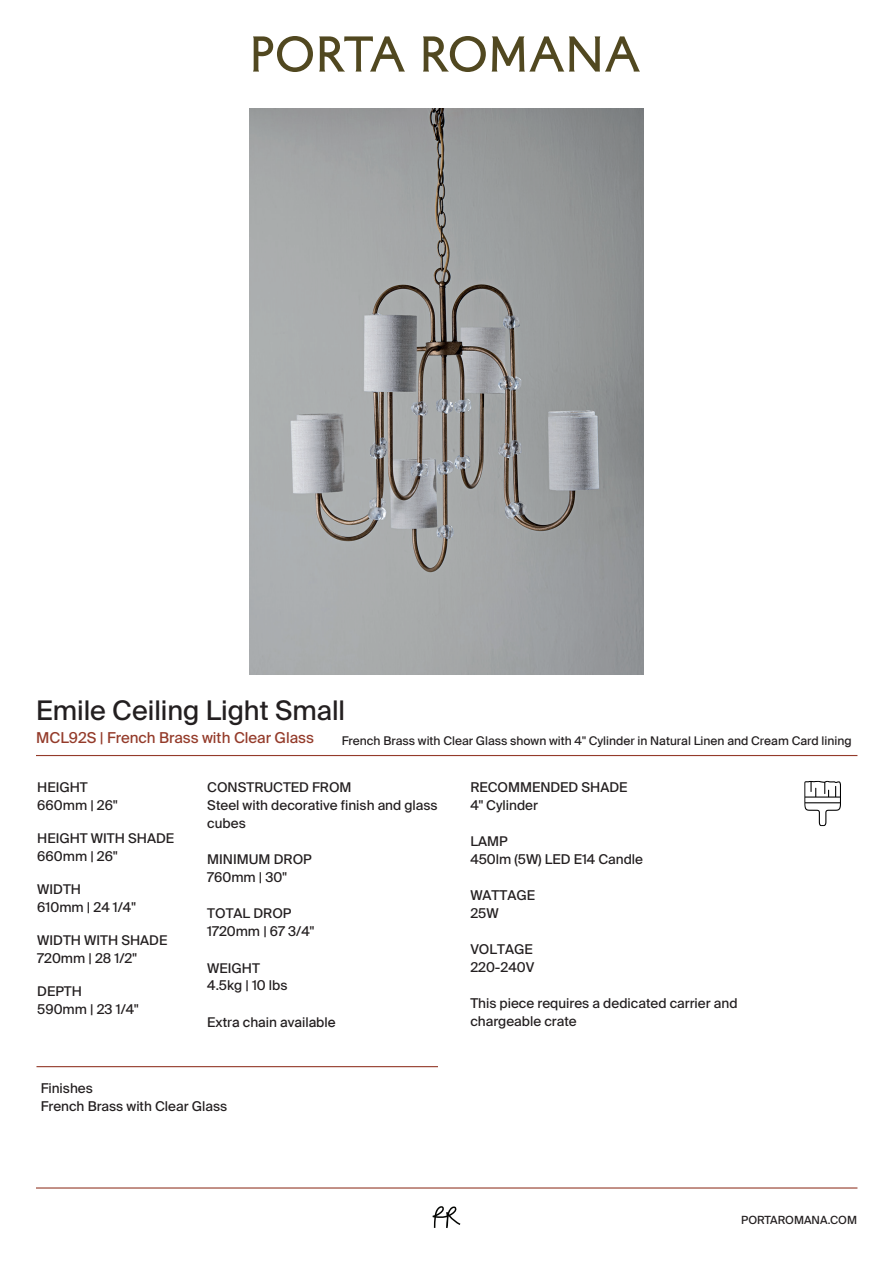
<style>
.page{position:relative;width:893px;height:1263px;background:#fff}
.page>*{position:absolute;margin:0;border:0;box-sizing:border-box;transform-origin:0 0}
.t1{font:27px "Suisse Intl";color:#231f20}
.t2{font:15px "Suisse Intl";color:#943b2a}
.t3{font:13.5px/18px "Suisse Intl";color:#231f20}
.t4{font:12px "Suisse Intl";color:#231f20}
.t5{font:11.25px "Suisse Intl";color:#231f20}
</style>
<div class="page">
<hr style="left:36px;top:755px;width:821px;height:1px;background:#943b2a">
<img style="left:250px;top:108px;width:393px;height:566px">
<svg style="left:253px;top:36px;width:60px;height:36px"></svg>
<svg style="left:319px;top:36px;width:86px;height:36px"></svg>
<svg style="left:423px;top:36px;width:63px;height:36px"></svg>
<svg style="left:492px;top:36px;width:148px;height:36px"></svg>
<hr style="left:36px;top:1066px;width:402px;height:1px;background:#943b2a">
<svg style="left:433px;top:1206px;width:27px;height:22px"></svg>
<hr style="left:36px;top:1187px;width:821px;height:1px;background:#943b2a">
<img style="left:804px;top:780px;width:37px;height:47px">
<h1 class="t1" style="left:36px;top:695px;width:311px">Emile Ceiling Light Small</h1>
<p class="t2" style="left:36px;top:729px;width:279px">MCL92S | French Brass with Clear Glass</p>
<p class="t4" style="left:342px;top:734px;width:511px">French Brass with Clear Glass shown with 4" Cylinder in Natural Linen and Cream Card lining</p>
<p class="t3" style="left:37px;top:779px;width:82px">HEIGHT<br>660mm | 26"</p>
<p class="t3" style="left:37px;top:829px;width:138px">HEIGHT WITH SHADE<br>660mm | 26"</p>
<p class="t3" style="left:37px;top:881px;width:100px">WIDTH<br>610mm | 24 1/4"</p>
<p class="t3" style="left:37px;top:931px;width:132px">WIDTH WITH SHADE<br>720mm | 28 1/2"</p>
<p class="t3" style="left:37px;top:983px;width:103px">DEPTH<br>590mm | 23 1/4"</p>
<p class="t3" style="left:207px;top:778px;width:232px">CONSTRUCTED FROM<br>Steel with decorative finish and glass cubes</p>
<p class="t3" style="left:207px;top:850px;width:106px">MINIMUM DROP<br>760mm | 30"</p>
<p class="t3" style="left:207px;top:904px;width:108px">TOTAL DROP<br>1720mm | 67 3/4"</p>
<p class="t3" style="left:207px;top:959px;width:82px">WEIGHT<br>4.5kg | 10 lbs</p>
<p class="t3" style="left:207px;top:1013px;width:130px">Extra chain available</p>
<p class="t3" style="left:41px;top:1079px;width:188px">Finishes<br>French Brass with Clear Glass</p>
<p class="t3" style="left:470px;top:778px;width:159px">RECOMMENDED SHADE<br>4" Cylinder</p>
<p class="t3" style="left:470px;top:833px;width:174px">LAMP<br>450lm (5W) LED E14 Candle</p>
<p class="t3" style="left:470px;top:887px;width:66px">WATTAGE<br>25W</p>
<p class="t3" style="left:470px;top:941px;width:65px">VOLTAGE<br>220-240V</p>
<p class="t3" style="left:470px;top:994px;width:269px">This piece requires a dedicated carrier and chargeable crate</p>
<p class="t5" style="left:741px;top:1213px;width:117px">PORTAROMANA.COM</p>
</div>
